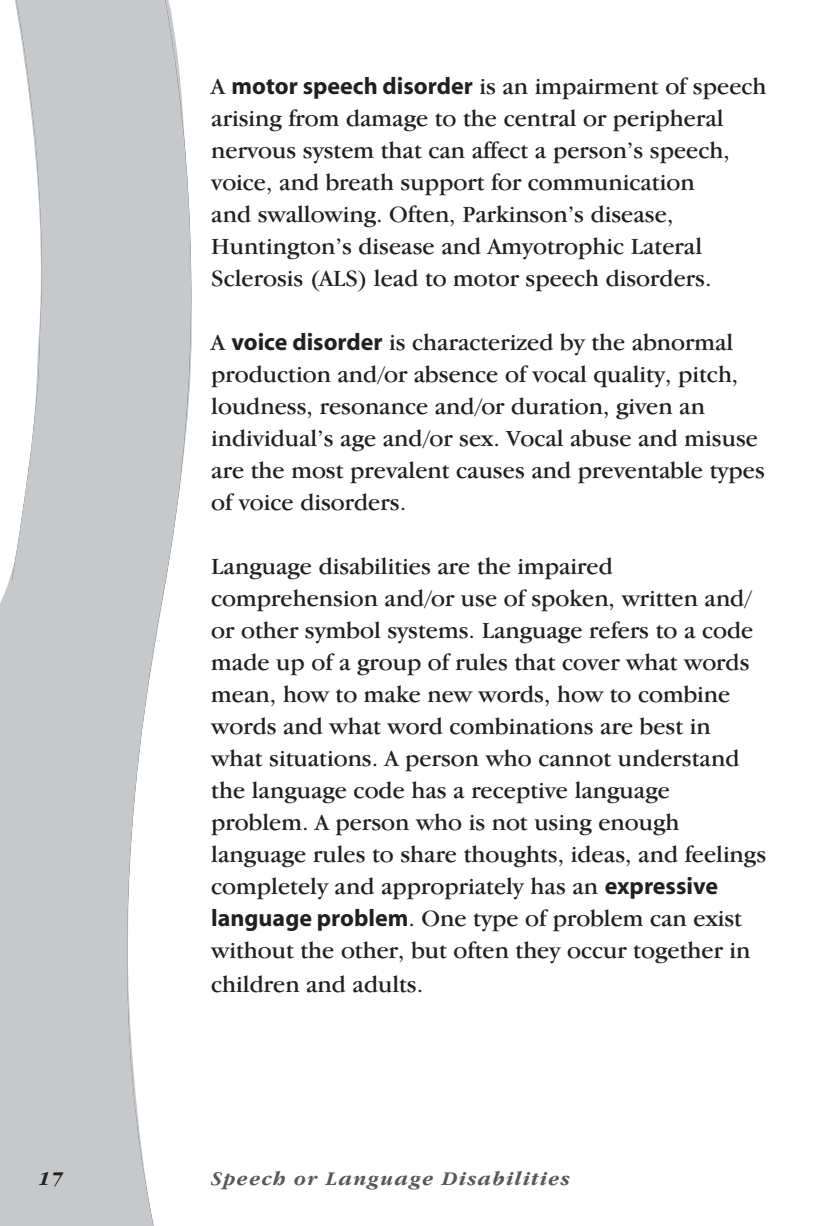
<style>
.page{position:relative;width:814px;height:1226px;background:#fff}
.page>*{position:absolute;margin:0;border:0;box-sizing:border-box;transform-origin:0 0}
.t1{font:24px/32.2px "Garamond IT Cby BT";color:#231f20}
.t2{font:italic 700 20px "Garamond IT Cby BT";letter-spacing:.075em;color:#57585a}
.t3{font:italic 700 20px "Garamond IT Cby BT";color:#231f20}
.s1{font-family:"Myriad";font-weight:700}
</style>
<div class="page">
<div style="left:0;top:571px;width:154px;height:654px;background:#c7c8ca"></div>
<svg style="left:12px;top:0;width:180px;height:1224px;fill:#c7c8ca"></svg>
<p class="t3" style="left:38px;top:1170px;width:26px">17</p>
<p class="t1" style="left:211px;top:72px;width:557px">A <span class="s1">motor speech disorder</span> is an impairment of speech arising from damage to the central or peripheral nervous system that can affect a person’s speech, voice, and breath support for communication<br>and swallowing. Often, Parkinson’s disease, Huntington’s disease and Amyotrophic Lateral Sclerosis (ALS) lead to motor speech disorders.</p>
<p class="t1" style="left:211px;top:328px;width:555px">A <span class="s1">voice disorder</span> is characterized by the abnormal production and/or absence of vocal quality, pitch, loudness, resonance and/or duration, given an individual’s age and/or sex. Vocal abuse and misuse are the most prevalent causes and preventable types of voice disorders.</p>
<p class="t1" style="left:211px;top:552px;width:556px">Language disabilities are the impaired comprehension and/or use of spoken, written and/ or other symbol systems. Language refers to a code made up of a group of rules that cover what words mean, how to make new words, how to combine words and what word combinations are best in what situations. A person who cannot understand the language code has a receptive language problem. A person who is not using enough language rules to share thoughts, ideas, and feelings completely and appropriately has an <span class="s1">expressive language problem</span>. One type of problem can exist without the other, but often they occur together in children and adults.</p>
<p class="t2" style="left:211px;top:1170px;width:360px">Speech or Language Disabilities</p>
</div>
